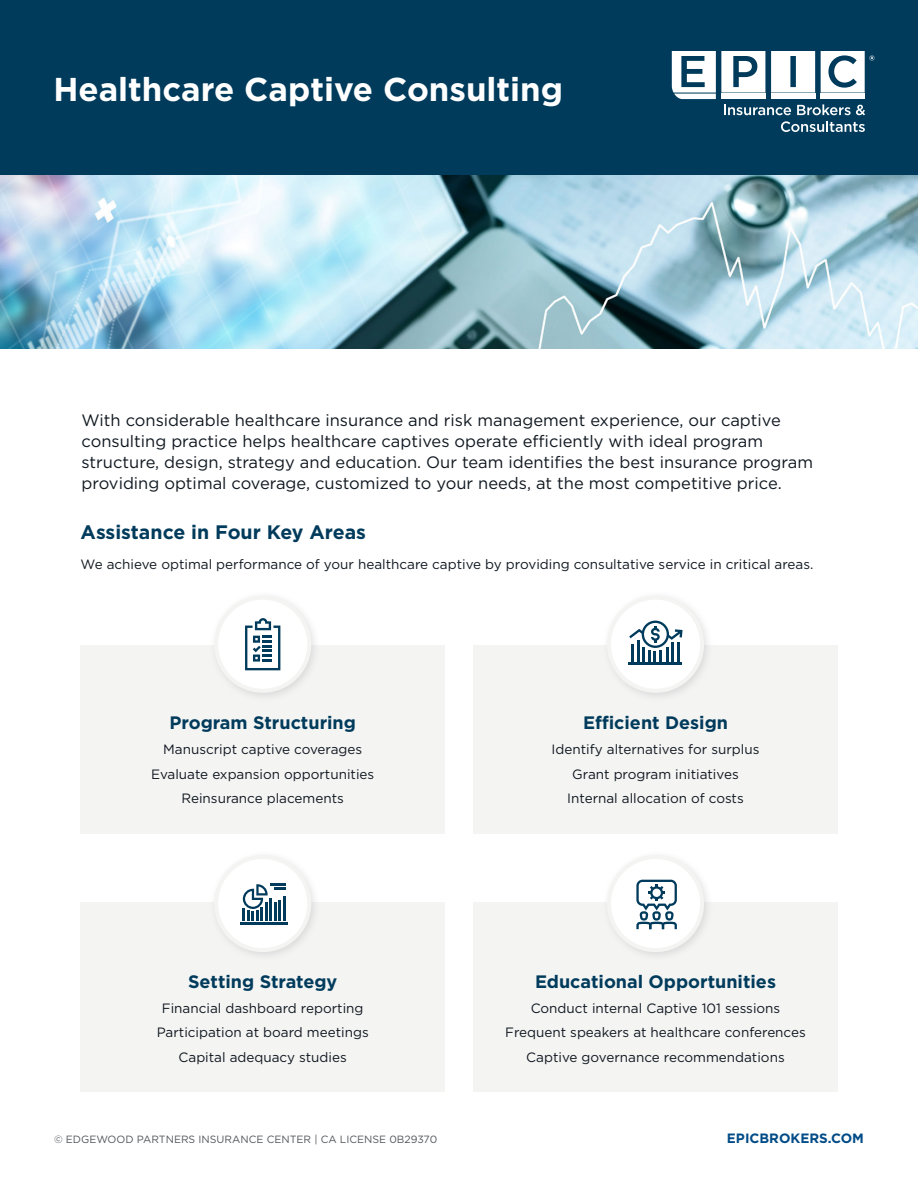
<style>
.page{position:relative;width:918px;height:1188px;background:#fff}
.page>*{position:absolute;margin:0;border:0;box-sizing:border-box;transform-origin:0 0}
.t1{font:700 33px "Gotham";color:#fff}
.t2{font:700 19.5px "Gotham";color:#003b5c}
.t3{font:700 18px "Gotham";color:#003b5c}
.t4{font:16.5px/21px "Gotham";color:#101820}
.t5{font:13.5px/24.8px "Gotham";color:#101820;text-align:center}
.t6{font:700 13.5px "Gotham";color:#004b87}
.t7{font:10.5px "Gotham";color:#53565a}
</style>
<div class="page">
<div style="left:473px;top:903px;width:365px;height:189px;background:#f4f4f3"></div>
<div style="left:602px;top:849px;width:112px;height:113px;background:#888b8d;opacity:.25"></div>
<div style="left:609px;top:857px;width:93px;height:93px;background:#fff;border-radius:50%"></div>
<div style="left:607px;top:855px;width:97px;height:97px;border:4px solid #f4f4f3;border-radius:50%"></div>
<div style="left:80px;top:903px;width:365px;height:189px;background:#f4f4f3"></div>
<div style="left:209px;top:849px;width:112px;height:113px;background:#888b8d;opacity:.25"></div>
<div style="left:216px;top:857px;width:93px;height:93px;background:#fff;border-radius:50%"></div>
<div style="left:214px;top:855px;width:97px;height:97px;border:4px solid #f4f4f3;border-radius:50%"></div>
<div style="left:473px;top:645px;width:365px;height:189px;background:#f4f4f3"></div>
<div style="left:602px;top:590px;width:112px;height:112px;background:#888b8d;opacity:.25"></div>
<div style="left:609px;top:598px;width:93px;height:93px;background:#fff;border-radius:50%"></div>
<div style="left:607px;top:596px;width:97px;height:97px;border:4px solid #f4f4f3;border-radius:50%"></div>
<div style="left:80px;top:645px;width:365px;height:189px;background:#f4f4f3"></div>
<div style="left:0;top:0;width:918px;height:176px;background:#003b5c"></div>
<svg style="left:724px;top:105px;width:67px;height:10px"></svg>
<svg style="left:797px;top:104px;width:68px;height:11px"></svg>
<svg style="left:781px;top:121px;width:84px;height:11px"></svg>
<svg style="left:771px;top:51px;width:44px;height:42px;background:#e4eaed"></svg>
<svg style="left:672px;top:51px;width:93px;height:48px"></svg>
<div style="left:721px;top:94px;width:44px;height:5px;background:#fff"></div>
<div style="left:771px;top:94px;width:44px;height:5px;background:#fff"></div>
<div style="left:821px;top:94px;width:44px;height:5px;background:#fff"></div>
<svg style="left:821px;top:51px;width:54px;height:42px"></svg>
<img style="left:0;top:176px;width:918px;height:173px">
<div style="left:209px;top:590px;width:112px;height:112px;background:#888b8d;opacity:.25"></div>
<div style="left:216px;top:598px;width:93px;height:93px;background:#fff;border-radius:50%"></div>
<div style="left:214px;top:596px;width:97px;height:97px;border:4px solid #f4f4f3;border-radius:50%"></div>
<svg style="left:245px;top:618px;width:35px;height:52px"></svg>
<hr style="left:629px;top:662px;width:53px;height:3px;background:#003b5c">
<svg style="left:629px;top:621px;width:54px;height:41px"></svg>
<svg style="left:636px;top:880px;width:41px;height:49px"></svg>
<hr style="left:270px;top:898px;width:2px;height:22px;background:#003b5c">
<hr style="left:274px;top:902px;width:3px;height:18px;background:#003b5c">
<hr style="left:279px;top:900px;width:2px;height:20px;background:#003b5c">
<hr style="left:283px;top:896px;width:3px;height:24px;background:#003b5c">
<hr style="left:241px;top:923px;width:47px;height:2px;background:#003b5c">
<svg style="left:243px;top:884px;width:25px;height:36px"></svg>
<hr style="left:270px;top:883px;width:16px;height:3px;background:#003b5c">
<svg style="left:274px;top:888px;width:12px;height:2px"></svg>
<h1 class="t1" style="left:53px;top:67px;width:511px">Healthcare Captive Consulting</h1>
<p class="t4" style="left:82px;top:409px;width:733px">With considerable healthcare insurance and risk management experience, our captive consulting practice helps healthcare captives operate efficiently with ideal program structure, design, strategy and education. Our team identifies the best insurance program providing optimal coverage, customized to your needs, at the most competitive price.</p>
<h2 class="t2" style="left:81px;top:519px;width:287px">Assistance in Four Key Areas</h2>
<p class="t5" style="left:81px;top:552px;width:734px">We achieve optimal performance of your healthcare captive by providing consultative service in critical areas.</p>
<h3 class="t3" style="left:169px;top:711px;width:188px">Program Structuring</h3>
<p class="t5" style="left:151px;top:736px;width:225px">Manuscript captive coverages<br>Evaluate expansion opportunities<br>Reinsurance placements</p>
<h3 class="t3" style="left:188px;top:970px;width:151px">Setting Strategy</h3>
<p class="t5" style="left:157px;top:995px;width:214px">Financial dashboard reporting<br>Participation at board meetings<br>Capital adequacy studies</p>
<h3 class="t3" style="left:583px;top:711px;width:147px">Efficient Design</h3>
<p class="t5" style="left:552px;top:736px;width:209px">Identify alternatives for surplus<br>Grant program initiatives<br>Internal allocation of costs</p>
<h3 class="t3" style="left:535px;top:970px;width:243px">Educational Opportunities</h3>
<p class="t5" style="left:505px;top:995px;width:302px">Conduct internal Captive 101 sessions<br>Frequent speakers at healthcare conferences<br>Captive governance recommendations</p>
<p class="t7" style="left:54px;top:1133px;width:385px">© EDGEWOOD PARTNERS INSURANCE CENTER | CA LICENSE 0B29370</p>
<p class="t6" style="left:727px;top:1129px;width:139px">EPICBROKERS.COM</p>
</div>
